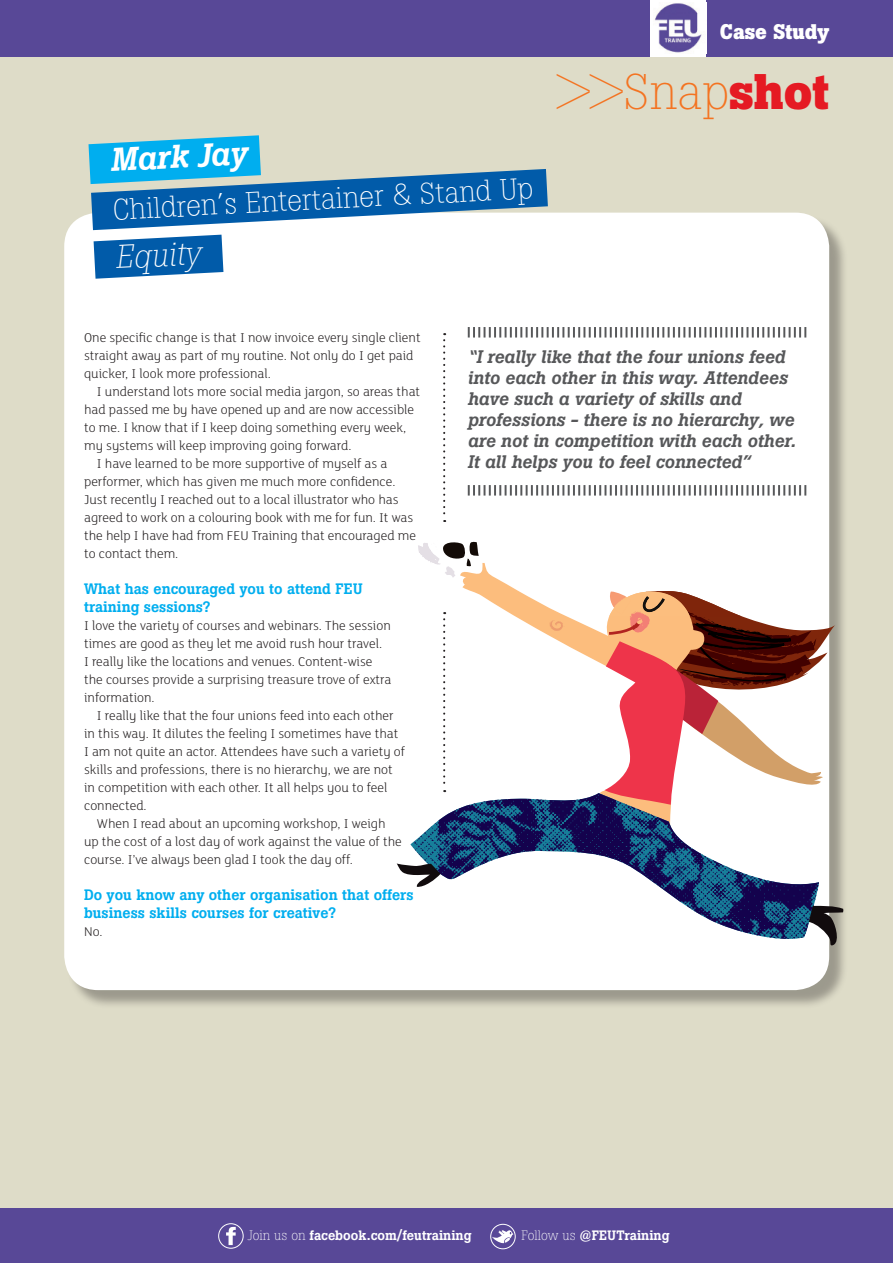
<style>
.page{position:relative;width:893px;height:1263px;background:#dedcc8}
.page>*{position:absolute;margin:0;border:0;box-sizing:border-box;transform-origin:0 0}
.t1{font:300 49.5px "Boton";color:#f47321}
.t2{font:italic 500 32.4px "Boton";color:#fff}
.t3{font:italic 300 32.4px "Boton";color:#fff}
.t4{font:300 29.4px "Boton";color:#fff}
.t5{font:700 21px "Boton";color:#fff}
.t6{font:italic 500 18px/21px "Boton";color:#57585a}
.t7{font:500 15px/18px "Boton";color:#00aeef}
.t8{font:300 13.8px/18px "FS Lola";color:#231f20}
.t9{font:500 13.5px "Boton";color:#fff}
.s1{font-weight:700;color:#e51a23}
.s2{font-weight:300}
</style>
<div class="page">
<div style="left:0;top:0;width:893px;height:56px;background:#584897"></div>
<div style="left:66px;top:215px;width:782px;height:794px;background:#231f20;opacity:.35"></div>
<div style="left:64px;top:213px;width:765px;height:777px;background:#fff;border-radius:34px"></div>
<div style="left:0;top:1208px;width:893px;height:55px;background:#584897"></div>
<svg style="left:88px;top:135px;width:172px;height:13px"></svg>
<svg style="left:88px;top:148px;width:498px;height:74px"></svg>
<svg style="left:64px;top:214px;width:198px;height:85px"></svg>
<svg style="left:218px;top:1223px;width:26px;height:26px"></svg>
<svg style="left:490px;top:1224px;width:26px;height:25px"></svg>
<div style="left:651px;top:0;width:55px;height:56px;background:#fff"></div>
<img style="left:654px;top:3px;width:48px;height:50px">
<img style="left:410px;top:825px;width:409px;height:114px">
<svg style="left:397px;top:863px;width:44px;height:24px"></svg>
<svg style="left:809px;top:905px;width:34px;height:42px"></svg>
<svg style="left:418px;top:327px;width:417px;height:498px"></svg>
<h3 class="t5" style="left:720px;top:20px;width:111px">Case Study</h3>
<h2 class="t2" style="left:110px;top:141px;width:139px;rotate:-3deg">Mark Jay</h2>
<h3 class="t4" style="left:112px;top:192px;width:422px;rotate:-3deg">Children’s Entertainer &amp; Stand Up</h3>
<h2 class="t3" style="left:115px;top:238px;width:87px;rotate:-3deg">Equity</h2>
<h1 class="t1" style="left:557px;top:62px;width:274px">&gt;&gt;Snap<span class="s1">shot</span></h1>
<p class="t8" style="left:84px;top:329px;width:338px">One specific change is that I now invoice every single client straight away as part of my routine. Not only do I get paid quicker, I look more professional.</p>
<p class="t8" style="left:97px;top:383px;width:325px">I understand lots more social media jargon, so areas that</p>
<p class="t8" style="left:84px;top:401px;width:332px">had passed me by have opened up and are now accessible</p>
<p class="t8" style="left:84px;top:419px;width:324px">to me. I know that if I keep doing something every week,</p>
<p class="t8" style="left:84px;top:437px;width:269px">my systems will keep improving going forward.</p>
<p class="t8" style="left:97px;top:455px;width:292px">I have learned to be more supportive of myself as a</p>
<p class="t8" style="left:84px;top:473px;width:313px">performer, which has given me much more confidence.</p>
<p class="t8" style="left:84px;top:491px;width:316px">Just recently I reached out to a local illustrator who has</p>
<p class="t8" style="left:84px;top:509px;width:331px">agreed to work on a colouring book with me for fun. It was</p>
<p class="t8" style="left:84px;top:527px;width:333px">the help I have had from FEU Training that encouraged me</p>
<p class="t8" style="left:84px;top:545px;width:96px">to contact them.</p>
<p class="t7" style="left:84px;top:580px;width:280px">What has encouraged you to attend FEU training sessions?</p>
<p class="t8" style="left:84px;top:617px;width:309px">I love the variety of courses and webinars. The session times are good as they let me avoid rush hour travel.<br>I really like the locations and venues. Content-wise the courses provide a surprising treasure trove of extra information.</p>
<p class="t8" style="left:84px;top:707px;width:322px;text-indent:13px">I really like that the four unions feed into each other in this way. It dilutes the feeling I sometimes have that I am not quite an actor. Attendees have such a variety of skills and professions, there is no hierarchy, we are not in competition with each other. It all helps you to feel connected.</p>
<p class="t8" style="left:84px;top:815px;width:319px;text-indent:13px">When I read about an upcoming workshop, I weigh up the cost of a lost day of work against the value of the course. I’ve always been glad I took the day off.</p>
<p class="t7" style="left:84px;top:886px;width:331px">Do you know any other organisation that offers business skills courses for creative?</p>
<p class="t8" style="left:84px;top:923px;width:20px">No.</p>
<h3 class="t6" style="left:468px;top:346px;width:330px">“I really like that the four unions feed into each other in this way. Attendees have such a variety of skills and professions - there is no hierarchy, we are not in competition with each other.<br>It all helps you to feel connected”</h3>
<p class="t9" style="left:248px;top:1227px;width:225px"><span class="s2">Join us on</span> facebook.com/feutraining</p>
<p class="t9" style="left:522px;top:1227px;width:149px"><span class="s2">Follow us</span> @FEUTraining</p>
</div>
